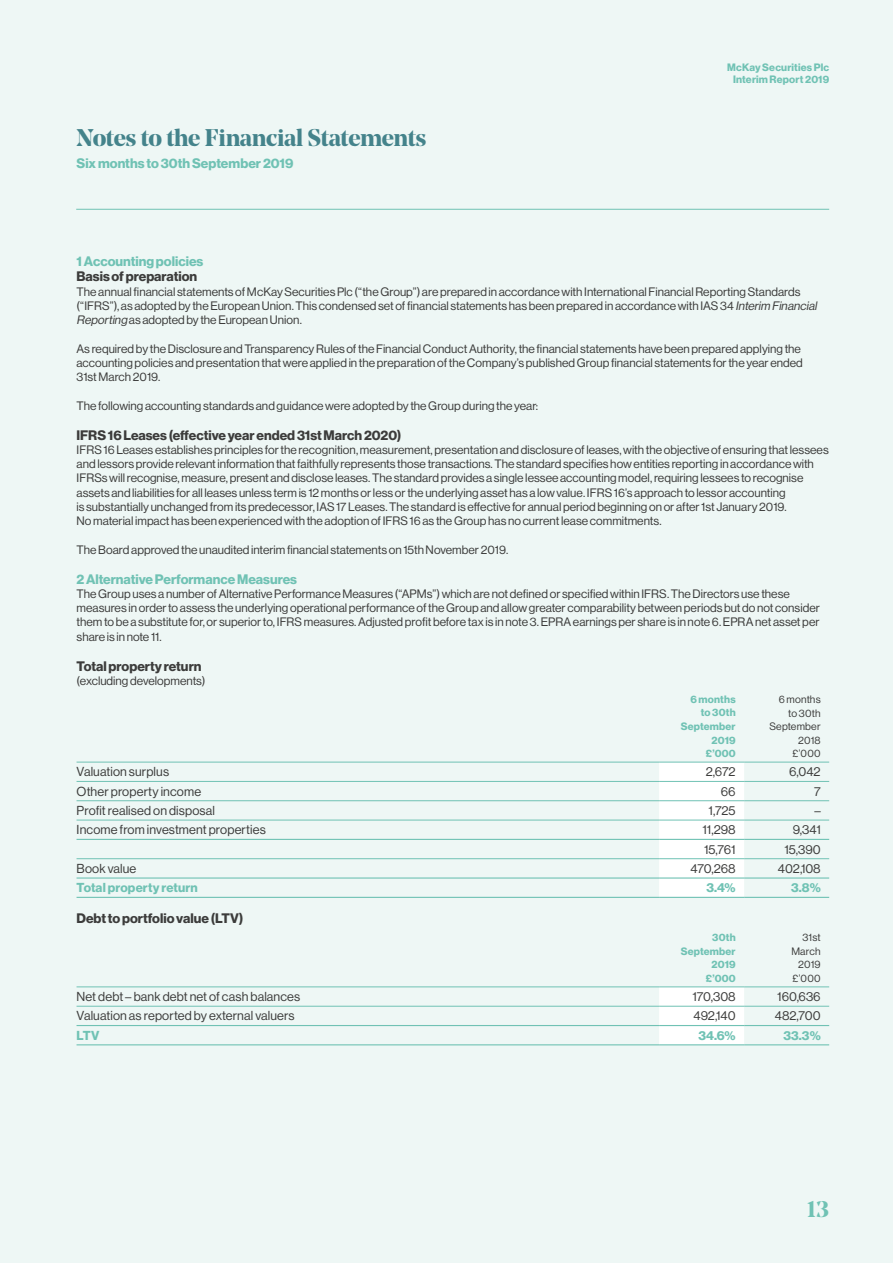
<style>
.page{position:relative;width:893px;height:1263px;background:#eef7f5}
.page>*{position:absolute;margin:0;border:0;box-sizing:border-box;transform-origin:0 0}
.t1{font:700 24px "Noe Display";letter-spacing:-.02em;color:#44838b}
.t2{font:700 22.5px "Noe Display";color:#70c2b4}
.t3{font:13.5px "N Haas Grotesk DS Std 75 Bd";color:#3c3c3b}
.t4{font:13.5px "N Haas Grotesk DS Std 75 Bd";color:#70c2b4}
.t5{font:12.75px "N Haas Grotesk DS Std 55 Rg";letter-spacing:.01em;color:#3c3c3b}
.t6{font:12.75px "N Haas Grotesk DS Std 75 Bd";letter-spacing:.01em;color:#70c2b4}
.t7{font:12px/14.2px "N Haas Grotesk DS Std 55 Rg";color:#3c3c3b}
.t8{font:10.5px/13.5px "N Haas Grotesk DS Std 75 Bd";letter-spacing:.015em;color:#70c2b4;text-align:right}
.t9{font:10.5px/13.5px "N Haas Grotesk DS Std 55 Rg";letter-spacing:.02em;color:#3c3c3b;text-align:right}
.s1{font-style:italic}
</style>
<div class="page">
<hr style="left:76px;top:209px;width:753px;height:1px;background:#70c2b4">
<div style="left:659px;top:763px;width:85px;height:134px;background:#fff"></div>
<hr style="left:77px;top:781px;width:582px;height:1px;background:#70c2b4">
<hr style="left:659px;top:781px;width:85px;height:1px;background:#70c2b4">
<hr style="left:744px;top:781px;width:85px;height:1px;background:#70c2b4">
<hr style="left:77px;top:800px;width:582px;height:1px;background:#70c2b4">
<hr style="left:659px;top:800px;width:85px;height:1px;background:#70c2b4">
<hr style="left:744px;top:800px;width:85px;height:1px;background:#70c2b4">
<hr style="left:77px;top:820px;width:582px;height:1px;background:#70c2b4">
<hr style="left:659px;top:820px;width:85px;height:1px;background:#70c2b4">
<hr style="left:744px;top:820px;width:85px;height:1px;background:#70c2b4">
<hr style="left:77px;top:858px;width:582px;height:1px;background:#70c2b4">
<hr style="left:659px;top:858px;width:85px;height:1px;background:#70c2b4">
<hr style="left:744px;top:858px;width:85px;height:1px;background:#70c2b4">
<hr style="left:77px;top:877px;width:582px;height:1px;background:#70c2b4">
<hr style="left:659px;top:877px;width:85px;height:1px;background:#70c2b4">
<hr style="left:744px;top:877px;width:85px;height:1px;background:#70c2b4">
<hr style="left:77px;top:762px;width:582px;height:1px;background:#70c2b4">
<hr style="left:659px;top:762px;width:85px;height:1px;background:#70c2b4">
<hr style="left:744px;top:762px;width:85px;height:1px;background:#70c2b4">
<hr style="left:77px;top:839px;width:582px;height:1px;background:#70c2b4">
<hr style="left:659px;top:839px;width:85px;height:1px;background:#70c2b4">
<hr style="left:744px;top:839px;width:85px;height:1px;background:#70c2b4">
<hr style="left:77px;top:897px;width:582px;height:1px;background:#70c2b4">
<hr style="left:659px;top:897px;width:85px;height:1px;background:#70c2b4">
<hr style="left:744px;top:897px;width:85px;height:1px;background:#70c2b4">
<div style="left:659px;top:987px;width:85px;height:57px;background:#fff"></div>
<hr style="left:77px;top:986px;width:582px;height:1px;background:#70c2b4">
<hr style="left:77px;top:1006px;width:582px;height:1px;background:#70c2b4">
<hr style="left:659px;top:1006px;width:85px;height:1px;background:#70c2b4">
<hr style="left:744px;top:1006px;width:85px;height:1px;background:#70c2b4">
<hr style="left:77px;top:1025px;width:582px;height:1px;background:#70c2b4">
<hr style="left:659px;top:1025px;width:85px;height:1px;background:#70c2b4">
<hr style="left:744px;top:1025px;width:85px;height:1px;background:#70c2b4">
<hr style="left:77px;top:1044px;width:582px;height:1px;background:#70c2b4">
<hr style="left:659px;top:1044px;width:85px;height:1px;background:#70c2b4">
<hr style="left:744px;top:1044px;width:85px;height:1px;background:#70c2b4">
<hr style="left:659px;top:986px;width:85px;height:1px;background:#70c2b4">
<hr style="left:744px;top:986px;width:85px;height:1px;background:#70c2b4">
<h1 class="t1" style="left:77px;top:122px;width:351px">Notes to the Financial Statements</h1>
<p class="t4" style="left:77px;top:155px;width:218px">Six months to 30th September 2019</p>
<p class="t8" style="left:727px;top:62px;width:104px;line-height:12px;text-align:center">McKay Securities Plc<br>Interim Report 2019</p>
<p class="t4" style="left:77px;top:253px;width:128px">1 Accounting policies</p>
<p class="t3" style="left:77px;top:269px;width:122px">Basis of preparation</p>
<p class="t7" style="left:77px;top:284px;width:744px">The annual financial statements of McKay Securities Plc (“the Group”) are prepared in accordance with International Financial Reporting Standards (“IFRS”), as adopted by the European Union. This condensed set of financial statements has been prepared in accordance with IAS 34 <span class="s1">Interim Financial<br>Reporting</span> as adopted by the European Union.</p>
<p class="t7" style="left:77px;top:341px;width:728px">As required by the Disclosure and Transparency Rules of the Financial Conduct Authority, the financial statements have been prepared applying the accounting policies and presentation that were applied in the preparation of the Company’s published Group financial statements for the year ended<br>31st March 2019.</p>
<p class="t7" style="left:77px;top:398px;width:463px">The following accounting standards and guidance were adopted by the Group during the year:</p>
<p class="t3" style="left:77px;top:427px;width:326px">IFRS 16 Leases (effective year ended 31st March 2020)</p>
<p class="t7" style="left:77px;top:443px;width:754px">IFRS 16 Leases establishes principles for the recognition, measurement, presentation and disclosure of leases, with the objective of ensuring that lessees and lessors provide relevant information that faithfully represents those transactions. The standard specifies how entities reporting in accordance with IFRSs will recognise, measure, present and disclose leases. The standard provides a single lessee accounting model, requiring lessees to recognise assets and liabilities for all leases unless term is 12 months or less or the underlying asset has a low value. IFRS 16’s approach to lessor accounting<br>is substantially unchanged from its predecessor, IAS 17 Leases. The standard is effective for annual period beginning on or after 1st January 2019.<br>No material impact has been experienced with the adoption of IFRS 16 as the Group has no current lease commitments.</p>
<p class="t7" style="left:77px;top:542px;width:433px">The Board approved the unaudited interim financial statements on 15th November 2019.</p>
<p class="t4" style="left:77px;top:571px;width:222px">2 Alternative Performance Measures</p>
<p class="t7" style="left:77px;top:587px;width:745px">The Group uses a number of Alternative Performance Measures (“APMs”) which are not defined or specified within IFRS. The Directors use these measures in order to assess the underlying operational performance of the Group and allow greater comparability between periods but do not consider them to be a substitute for, or superior to, IFRS measures. Adjusted profit before tax is in note 3. EPRA earnings per share is in note 6. EPRA net asset per share is in note 11.</p>
<p class="t3" style="left:77px;top:658px;width:126px">Total property return</p>
<p class="t7" style="left:77px;top:674px;width:130px">(excluding developments)</p>
<p class="t8" style="left:681px;top:693px;width:56px">6 months to 30th<br>September<br>2019 £’000</p>
<p class="t9" style="left:769px;top:693px;width:53px">6 months to 30th<br>September<br>2018 £’000</p>
<p class="t5" style="left:77px;top:765px;width:94px">Valuation surplus</p>
<p class="t5" style="left:706px;top:765px;width:31px">2,672</p>
<p class="t5" style="left:789px;top:765px;width:33px">6,042</p>
<p class="t5" style="left:77px;top:784px;width:126px">Other property income</p>
<p class="t5" style="left:721px;top:784px;width:16px">66</p>
<p class="t5" style="left:814px;top:784px;width:8px">7</p>
<p class="t5" style="left:77px;top:803px;width:140px">Profit realised on disposal</p>
<p class="t5" style="left:709px;top:803px;width:29px">1,725</p>
<p class="t5" style="left:814px;top:803px;width:8px">–</p>
<p class="t5" style="left:77px;top:822px;width:191px">Income from investment properties</p>
<p class="t5" style="left:703px;top:822px;width:35px">11,298</p>
<p class="t5" style="left:793px;top:822px;width:30px">9,341</p>
<p class="t5" style="left:704px;top:842px;width:33px">15,761</p>
<p class="t5" style="left:784px;top:842px;width:38px">15,390</p>
<p class="t5" style="left:77px;top:861px;width:61px">Book value</p>
<p class="t5" style="left:690px;top:861px;width:47px">470,268</p>
<p class="t5" style="left:778px;top:861px;width:44px">402,108</p>
<p class="t6" style="left:77px;top:880px;width:123px">Total property return</p>
<p class="t6" style="left:707px;top:880px;width:31px">3.4%</p>
<p class="t6" style="left:791px;top:880px;width:31px">3.8%</p>
<p class="t3" style="left:77px;top:910px;width:168px">Debt to portfolio value (LTV)</p>
<p class="t8" style="left:681px;top:931px;width:56px">30th<br>September<br>2019 £’000</p>
<p class="t9" style="left:791px;top:931px;width:31px">31st<br>March<br>2019 £’000</p>
<p class="t5" style="left:77px;top:989px;width:225px">Net debt – bank debt net of cash balances</p>
<p class="t5" style="left:692px;top:989px;width:45px">170,308</p>
<p class="t5" style="left:777px;top:989px;width:45px">160,636</p>
<p class="t5" style="left:77px;top:1009px;width:220px">Valuation as reported by external valuers</p>
<p class="t5" style="left:693px;top:1009px;width:44px">492,140</p>
<p class="t5" style="left:775px;top:1009px;width:47px">482,700</p>
<p class="t6" style="left:77px;top:1028px;width:24px">LTV</p>
<p class="t6" style="left:698px;top:1028px;width:39px">34.6%</p>
<p class="t6" style="left:784px;top:1028px;width:39px">33.3%</p>
<h2 class="t2" style="left:807px;top:1195px;width:24px">13</h2>
</div>
